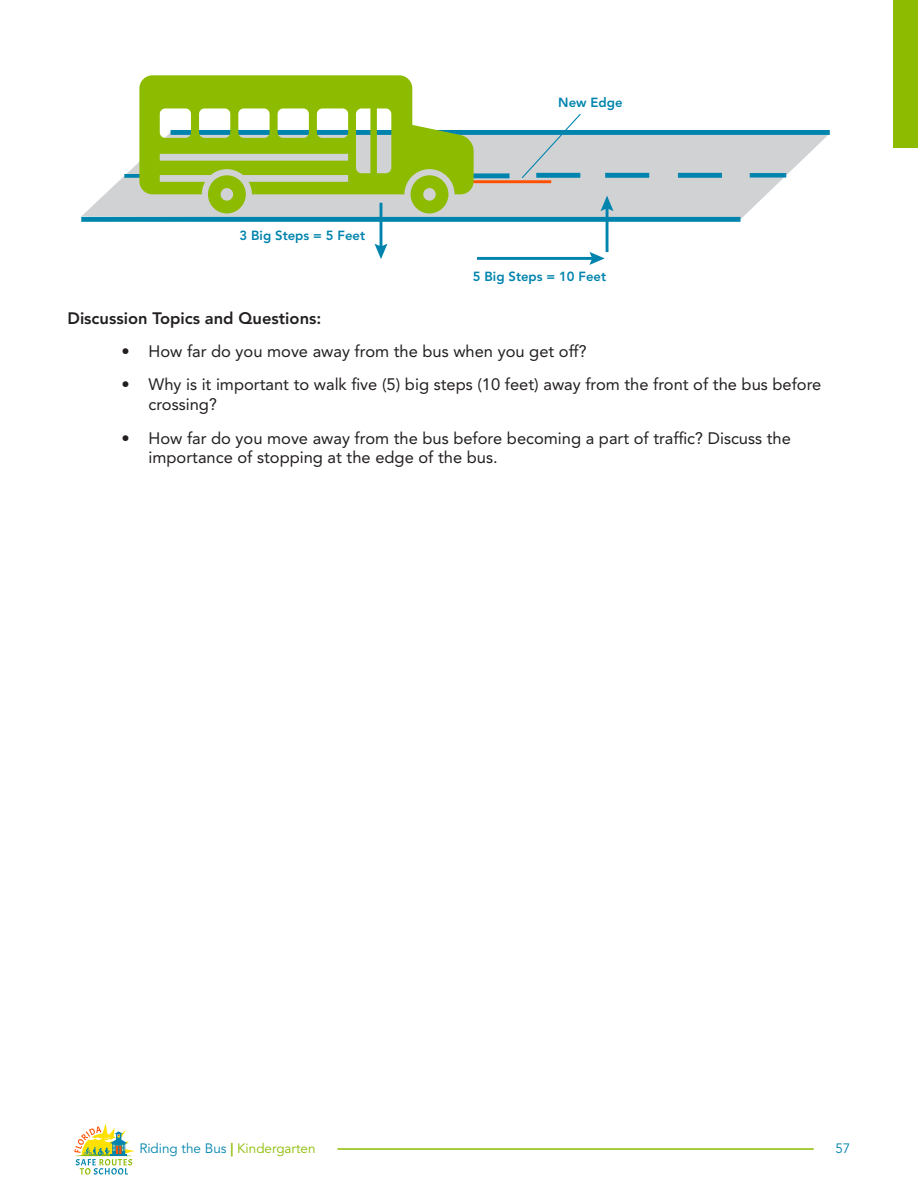
<style>
.page{position:relative;width:918px;height:1188px;background:#fff}
.page>*{position:absolute;margin:0;border:0;box-sizing:border-box;transform-origin:0 0}
.t1{font:16.5px/19.8px "Avenir LT Std";color:#231f20}
.Body__125{font:800 16.5px "Avenir LT Std";color:#231f20}
.t2{font:13.5px "Avenir LT Std";color:#0084ad}
.t3{font:800 13.2px "Avenir LT Std";color:#0084ad}
.s1{font-weight:800;color:#8dbb00}
.s2{color:#8dbb00}
</style>
<div class="page">
<hr style="left:338px;top:1148px;width:476px;height:2px;background:#8dbb00">
<div style="left:893px;top:0;width:25px;height:148px;background:#8dbb00"></div>
<svg style="left:74px;top:1123px;width:61px;height:52px"></svg>
<svg style="left:81px;top:135px;width:747px;height:84px;fill:#d1d2d4"></svg>
<hr style="left:472px;top:180px;width:79px;height:3px;background:#ff5000">
<div style="left:81px;top:217px;width:660px;height:5px;background:#0084ad"></div>
<div style="left:171px;top:130px;width:659px;height:5px;background:#0084ad"></div>
<svg style="left:124px;top:174px;width:15px;height:4px"></svg>
<div style="left:465px;top:173px;width:45px;height:5px;background:#0084ad"></div>
<div style="left:605px;top:173px;width:44px;height:5px;background:#0084ad"></div>
<div style="left:678px;top:173px;width:44px;height:5px;background:#0084ad"></div>
<div style="left:750px;top:173px;width:36px;height:5px;background:#0084ad"></div>
<svg style="left:139px;top:75px;width:335px;height:138px"></svg>
<svg style="left:521px;top:114px;width:61px;height:65px"></svg>
<hr style="left:477px;top:257px;width:117px;height:3px;background:#0084ad">
<svg style="left:589px;top:252px;width:16px;height:13px"></svg>
<hr style="left:380px;top:203px;width:2px;height:46px;background:#0084ad">
<svg style="left:375px;top:244px;width:12px;height:15px"></svg>
<hr style="left:606px;top:206px;width:3px;height:46px;background:#0084ad">
<svg style="left:601px;top:196px;width:13px;height:15px"></svg>
<p class="t3" style="left:240px;top:227px;width:127px">3 Big Steps = 5 Feet</p>
<p class="t3" style="left:558px;top:95px;width:66px">New Edge</p>
<p class="t3" style="left:473px;top:269px;width:135px">5 Big Steps = 10 Feet</p>
<p class="Body__125" style="left:68px;top:308px;width:255px">Discussion Topics and Questions:</p>
<p class="t1" style="left:122px;top:342px;width:467px">• How far do you move away from the bus when you get off?</p>
<p class="t1" style="left:148px;top:375px;width:674px;text-indent:-27px">• Why is it important to walk five (5) big steps (10 feet) away from the front of the bus before crossing?</p>
<p class="t1" style="left:148px;top:428px;width:644px;text-indent:-27px">• How far do you move away from the bus before becoming a part of traffic? Discuss the importance of stopping at the edge of the bus.</p>
<p class="t2" style="left:139px;top:1141px;width:178px">Riding the Bus <span class="s1">|</span> <span class="s2">Kindergarten</span></p>
<p class="t2" style="left:835px;top:1141px;width:17px">57</p>
</div>
